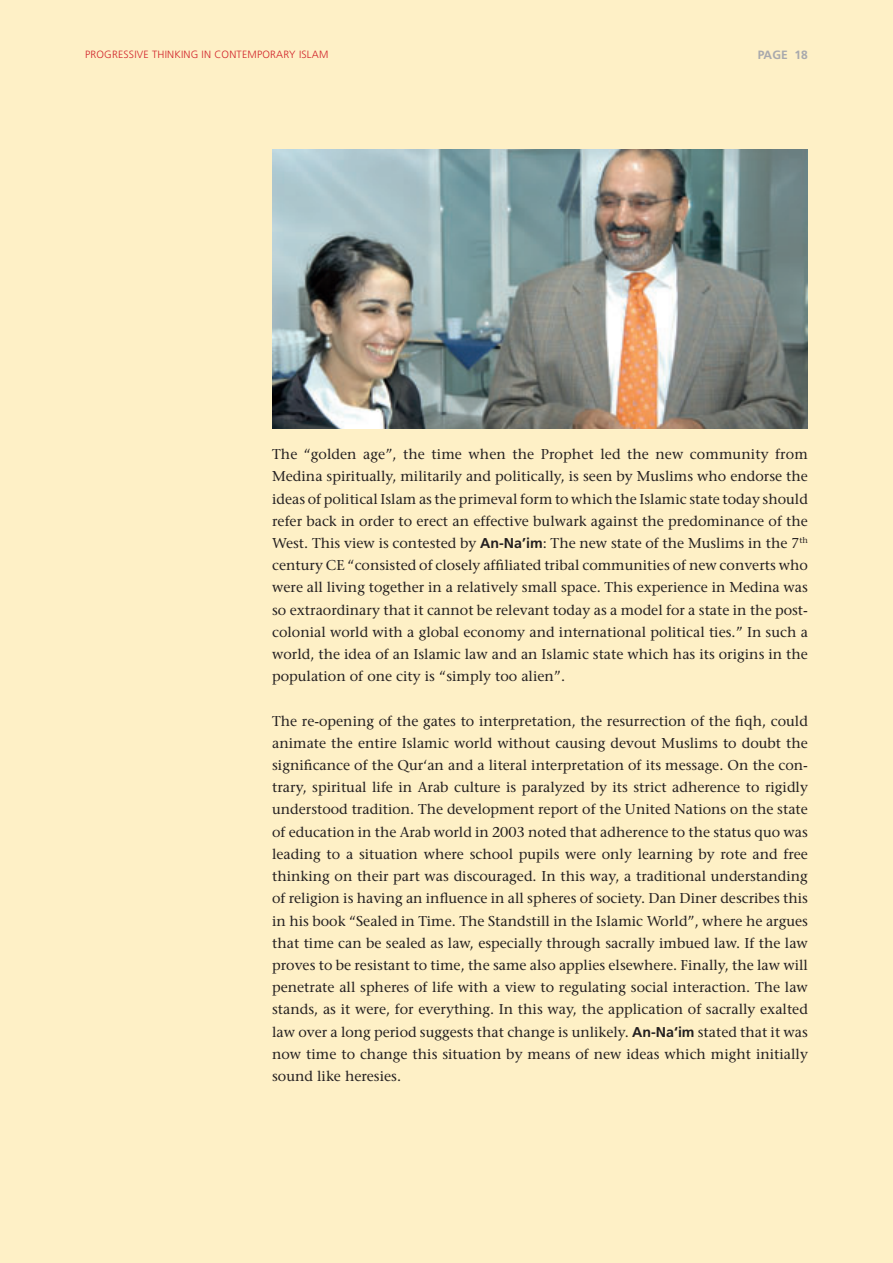
<style>
.page{position:relative;width:893px;height:1263px;background:#fef0c6}
.page>*{position:absolute;margin:0;border:0;box-sizing:border-box;transform-origin:0 0}
.t1{font:14.25px/22.2px "Stone Serif";color:#231f20;text-align:justify}
.t2{font:700 12px "Frutiger";letter-spacing:.005em;color:#a8a9ad}
.t3{font:300 10.5px "Frutiger";letter-spacing:.02em;color:#d1232a}
.s1{font-family:"Frutiger";font-weight:700}
</style>
<div class="page">
<img style="left:273px;top:150px;width:535px;height:278px">
<p class="t3" style="left:85px;top:50px;width:245px">PROGRESSIVE THINKING IN CONTEMPORARY ISLAM</p>
<p class="t2" style="left:758px;top:50px;width:52px">PAGE 18</p>
<p class="t1" style="left:272px;top:445px;width:537px">The “golden age”, the time when the Prophet led the new community from Medina spiritually, militarily and politically, is seen by Muslims who endorse the ideas of political Islam as the primeval form to which the Islamic state today should refer back in order to erect an effective bulwark against the predominance of the West. This view is contested by <span class="s1">An-Na’im</span>: The new state of the Muslims in the 7<sup>th </sup>century CE “consisted of closely affiliated tribal communities of new converts who were all living together in a relatively small space. This experience in Medina was so extraordinary that it cannot be relevant today as a model for a state in the post&shy;colonial world with a global economy and international political ties.” In such a world, the idea of an Islamic law and an Islamic state which has its origins in the population of one city is “simply too alien”.</p>
<p class="t1" style="left:272px;top:711px;width:537px">The re-opening of the gates to interpretation, the resurrection of the fiqh, could animate the entire Islamic world without causing devout Muslims to doubt the significance of the Qur‘an and a literal interpretation of its message. On the con&shy;trary, spiritual life in Arab culture is paralyzed by its strict adherence to rigidly understood tradition. The development report of the United Nations on the state of education in the Arab world in 2003 noted that adherence to the status quo was leading to a situation where school pupils were only learning by rote and free thinking on their part was discouraged. In this way, a traditional understanding of religion is having an influence in all spheres of society. Dan Diner describes this in his book “Sealed in Time. The Standstill in the Islamic World”, where he argues that time can be sealed as law, especially through sacrally imbued law. If the law proves to be resistant to time, the same also applies elsewhere. Finally, the law will penetrate all spheres of life with a view to regulating social interaction. The law stands, as it were, for everything. In this way, the application of sacrally exalted law over a long period suggests that change is unlikely. <span class="s1">An-Na‘im</span> stated that it was now time to change this situation by means of new ideas which might initially sound like heresies.</p>
</div>
